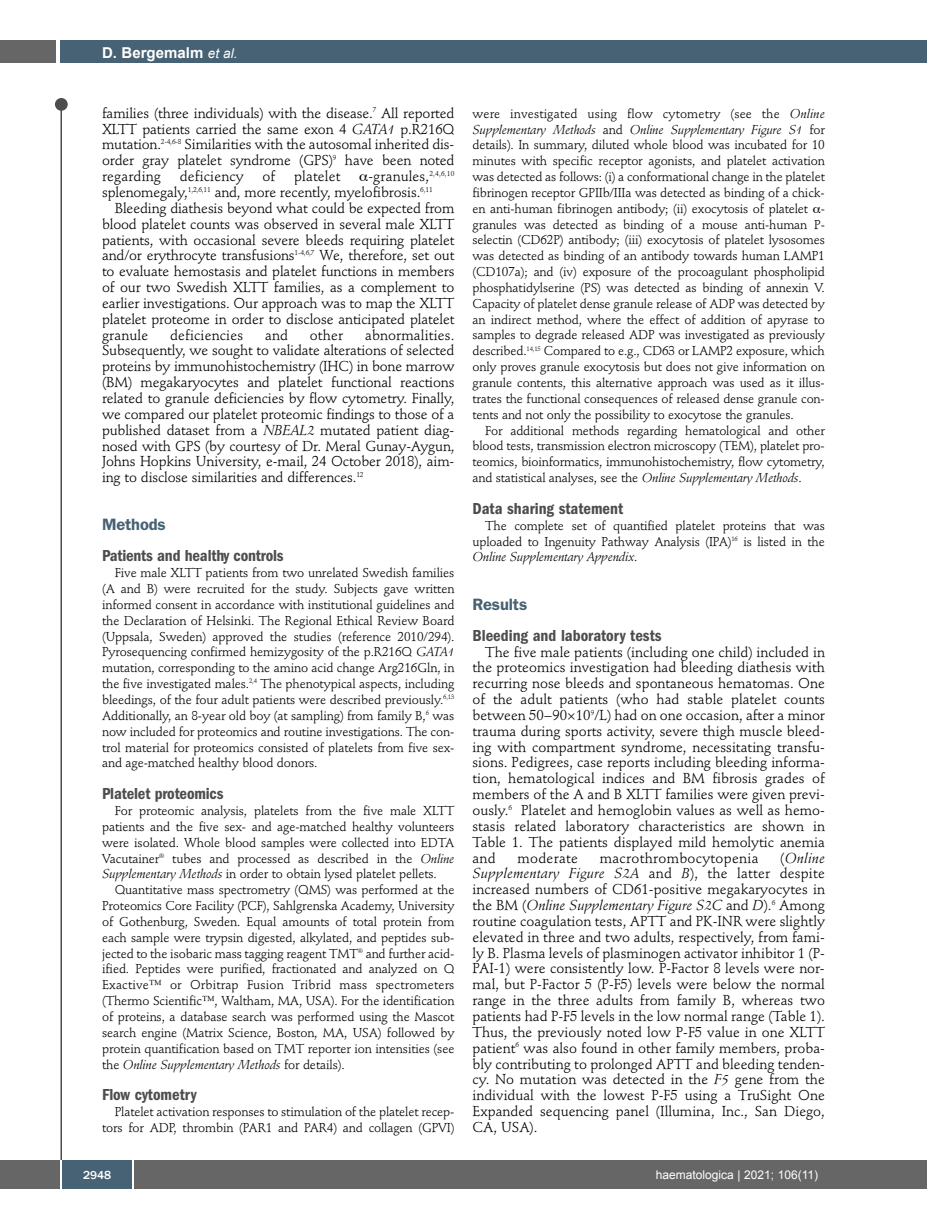
<style>
.page{position:relative;width:927px;height:1225px;background:#fff}
.page>*{position:absolute;margin:0;border:0;box-sizing:border-box;transform-origin:0 0}
.t1{font:600 condensed 16.5px "Franklin Gothic";color:#4d4d4d}
.t2{font:600 16.5px "Franklin Gothic";letter-spacing:-.01em;color:#466274}
.t3{font:700 15px "Arial";color:#fff}
.t4{font:14.25px/15.9px "Stempel Schneidler";color:#000;text-align:justify}
.t5{font:14.25px "Stempel Schneidler";letter-spacing:.02em;color:#000}
.t6{font:12.75px/15.9px "Stempel Schneidler";letter-spacing:-.01em;color:#000;text-align:justify}
.t7{font:12px "Arial";color:#fff}
.t8{font:500 12px "Franklin Gothic";color:#fff}
.s1{font-weight:400;font-style:italic;font-size:13.5px}
.s2{font-style:italic}
</style>
<div class="page">
<div style="left:911px;top:40px;width:16px;height:22px;background:#466274"></div>
<div style="left:910px;top:1160px;width:17px;height:28px;background:#666"></div>
<div style="left:55px;top:98px;width:13px;height:13px;background:#4d4d4d;border-radius:50%"></div>
<hr style="left:60px;top:101px;width:2px;height:1061px;background:#4d4d4d">
<div style="left:60px;top:40px;width:852px;height:22px;background:#466274"></div>
<div style="left:0;top:40px;width:56px;height:22px;background:#666"></div>
<div style="left:0;top:1160px;width:911px;height:28px;background:#666"></div>
<div style="left:62px;top:1160px;width:71px;height:28px;background:#466274"></div>
<hr style="left:60px;top:1160px;width:2px;height:28px;background:#fff">
<svg style="left:133px;top:1160px;width:1px;height:28px"></svg>
<p class="t3" style="left:102px;top:44px;width:137px">D. Bergemalm <span class="s1">et al.</span></p>
<p class="t4" style="left:102px;top:106px;width:354px">families (three individuals) with the disease.<sup>7</sup> All reported XLTT patients carried the same exon 4 <span class="s2">GATA1</span> p.R216Q mutation.<sup>2-4,6-8</sup> Similarities with the autosomal inherited dis&shy;order gray platelet syndrome (GPS)<sup>9</sup> have been noted regarding</p>
<p class="t4" style="left:102px;top:170px;width:354px;text-indent:266px">-granules,<sup>2,4,6,10 </sup>splenomegaly,<sup>1,2,6,11</sup> and, more recently, myelofibrosis.<sup>6,11</sup></p>
<p class="t4" style="left:102px;top:201px;width:354px;text-indent:13px">Bleeding diathesis beyond what could be expected from blood platelet counts was observed in several male XLTT patients, with occasional severe bleeds requiring platelet and/or erythrocyte transfusions<sup>1-4,6,7</sup> We, therefore, set out to evaluate hemostasis and platelet functions in members of our two Swedish XLTT families, as a complement to earlier investigations. Our approach was to map the XLTT platelet proteome in order to disclose anticipated platelet granule</p>
<p class="t4" style="left:180px;top:170px;width:66px">deficiency</p>
<p class="t4" style="left:263px;top:170px;width:14px">of</p>
<p class="t4" style="left:294px;top:170px;width:48px">platelet</p>
<p class="t4" style="left:102px;top:328px;width:354px;text-indent:263px">abnormalities.<br>Subsequently, we sought to validate alterations of selected proteins by immunohistochemistry (IHC) in bone marrow (BM) megakaryocytes and platelet functional reactions related to granule deficiencies by flow cytometry. Finally, we compared our platelet proteomic findings to those of a published dataset from a <span class="s2">NBEAL2</span> mutated patient diag&shy;nosed with GPS (by courtesy of Dr. Meral Gunay-Aygun, Johns Hopkins University, e-mail, 24 October 2018), aim&shy;ing to disclose similarities and differences.<sup>12</sup></p>
<p class="t2" style="left:102px;top:519px;width:65px">Methods</p>
<p class="t1" style="left:102px;top:550px;width:183px">Patients and healthy controls</p>
<p class="t6" style="left:102px;top:566px;width:354px;text-indent:13px">Five male XLTT patients from two unrelated Swedish families (A and B) were recruited for the study. Subjects gave written informed consent in accordance with institutional guidelines and the Declaration of Helsinki. The Regional Ethical Review Board (Uppsala, Sweden) approved the studies (reference 2010/294).<br>Pyrosequencing confirmed hemizygosity of the p.R216Q <span class="s2">GATA1 </span>mutation, corresponding to the amino acid change Arg216Gln, in the five investigated males.<sup>2,4</sup> The phenotypical aspects, including bleedings, of the four adult patients were described previously.<sup>6,13<br></sup>Additionally, an 8-year old boy (at sampling) from family B,<sup>6</sup> was now included for proteomics and routine investigations. The con&shy;trol material for proteomics consisted of platelets from five sex&shy;and age-matched healthy blood donors.</p>
<p class="t1" style="left:102px;top:788px;width:123px">Platelet proteomics</p>
<p class="t6" style="left:102px;top:804px;width:354px;text-indent:13px">For proteomic analysis, platelets from the five male XLTT patients and the five sex- and age-matched healthy volunteers were isolated. Whole blood samples were collected into EDTA Vacutainer<sup>®</sup> tubes and processed as described in the <span class="s2">Online Supplementary Methods</span> in order to obtain lysed platelet pellets.</p>
<p class="t6" style="left:102px;top:883px;width:354px;text-indent:13px">Quantitative mass spectrometry (QMS) was performed at the Proteomics Core Facility (PCF), Sahlgrenska Academy, University of Gothenburg, Sweden. Equal amounts of total protein from each sample were trypsin digested, alkylated, and peptides sub&shy;jected to the isobaric mass tagging reagent TMT<sup>®</sup> and further acid&shy;ified. Peptides were purified, fractionated and analyzed on Q Exactive™ or Orbitrap Fusion Tribrid mass spectrometers (Thermo Scientific™, Waltham, MA, USA). For the identification of proteins, a database search was performed using the Mascot search engine (Matrix Science, Boston, MA, USA) followed by protein quantification based on TMT reporter ion intensities (see the <span class="s2">Online Supplementary Methods</span> for details).</p>
<p class="t1" style="left:102px;top:1089px;width:96px">Flow cytometry</p>
<p class="t6" style="left:102px;top:1105px;width:354px;text-align:right">Platelet activation responses to stimulation of the platelet recep&shy;tors for ADP, thrombin (PAR1 and PAR4) and collagen (GPVI)</p>
<p class="t4" style="left:170px;top:328px;width:75px">deficiencies</p>
<p class="t4" style="left:265px;top:328px;width:24px">and</p>
<p class="t4" style="left:310px;top:328px;width:35px">other</p>
<p class="t6" style="left:472px;top:107px;width:354px">were investigated using flow cytometry (see the <span class="s2">Online Supplementary Methods</span> and <span class="s2">Online Supplementary Figure S1</span> for details). In summary, diluted whole blood was incubated for 10 minutes with specific receptor agonists, and platelet activation was detected as follows: (i) a conformational change in the platelet fibrinogen receptor GPIIb/IIIa was detected as binding of a chick&shy;en anti-human fibrinogen antibody; (ii) exocytosis of platelet - granules was detected as binding of a mouse anti-human P&shy;selectin (CD62P) antibody; (iii) exocytosis of platelet lysosomes was detected as binding of an antibody towards human LAMP1 (CD107a); and (iv) exposure of the procoagulant phospholipid phosphatidylserine (PS) was detected as binding of annexin V.<br>Capacity of platelet dense granule release of ADP was detected by an indirect method, where the effect of addition of apyrase to samples to degrade released ADP was investigated as previously described.<sup>14,15</sup> Compared to e.g., CD63 or LAMP2 exposure, which only proves granule exocytosis but does not give information on granule contents, this alternative approach was used as it illus&shy;trates the functional consequences of released dense granule con&shy;tents and not only the possibility to exocytose the granules.</p>
<p class="t6" style="left:472px;top:423px;width:354px;text-indent:13px">For additional methods regarding hematological and other blood tests, transmission electron microscopy (TEM), platelet pro&shy;teomics, bioinformatics, immunohistochemistry, flow cytometry, and statistical analyses, see the <span class="s2">Online Supplementary Methods</span>.</p>
<p class="t1" style="left:472px;top:503px;width:152px">Data sharing statement</p>
<p class="t6" style="left:472px;top:519px;width:354px;text-indent:13px">The complete set of quantified platelet proteins that was uploaded to Ingenuity Pathway Analysis (IPA)<sup>16</sup> is listed in the <span class="s2">Online Supplementary Appendix</span>.</p>
<p class="t2" style="left:472px;top:598px;width:56px">Results</p>
<p class="t1" style="left:472px;top:629px;width:191px">Bleeding and laboratory tests</p>
<p class="t4" style="left:472px;top:645px;width:354px;text-indent:13px">The five male patients (including one child) included in the proteomics investigation had bleeding diathesis with recurring nose bleeds and spontaneous hematomas. One of the adult patients (who had stable platelet counts between 50−90×10<sup>9</sup>/L) had on one occasion, after a minor trauma during sports activity, severe thigh muscle bleed&shy;ing with compartment syndrome, necessitating transfu&shy;sions. Pedigrees, case reports including bleeding informa&shy;tion, hematological indices and BM fibrosis grades of members of the A and B XLTT families were given previ&shy;ously.<sup>6</sup> Platelet and hemoglobin values as well as hemo&shy;stasis related laboratory characteristics are shown in Table 1. The patients displayed mild hemolytic anemia and</p>
<p class="t4" style="left:472px;top:851px;width:354px;text-indent:308px">(<span class="s2">Online Supplementary Figure S2A</span> and <span class="s2">B</span>), the latter despite increased numbers of CD61-positive megakaryocytes in the BM (<span class="s2">Online Supplementary Figure S2C</span> and <span class="s2">D</span>).<sup>6</sup> Among routine coagulation tests, APTT and PK-INR were slightly elevated in three and two adults, respectively, from fami&shy;ly B. Plasma levels of plasminogen activator inhibitor 1 (P-PAI-1) were consistently low. P-Factor 8 levels were nor&shy;mal, but P-Factor 5 (P-F5) levels were below the normal range in the three adults from family B, whereas two patients had P-F5 levels in the low normal range (Table 1).<br>Thus, the previously noted low P-F5 value in one XLTT patient<sup>6</sup> was also found in other family members, proba&shy;bly contributing to prolonged APTT and bleeding tenden&shy;cy. No mutation was detected in the <span class="s2">F5</span> gene from the individual with the lowest P-F5 using a TruSight One Expanded sequencing panel (Illumina, Inc., San Diego, CA, USA).</p>
<p class="t5" style="left:517px;top:851px;width:62px">moderate</p>
<p class="t5" style="left:600px;top:851px;width:160px">macrothrombocytopenia</p>
<p class="t8" style="left:83px;top:1167px;width:30px">2948</p>
<p class="t7" style="left:656px;top:1168px;width:164px">haematologica | 2021; 106(11)</p>
</div>
